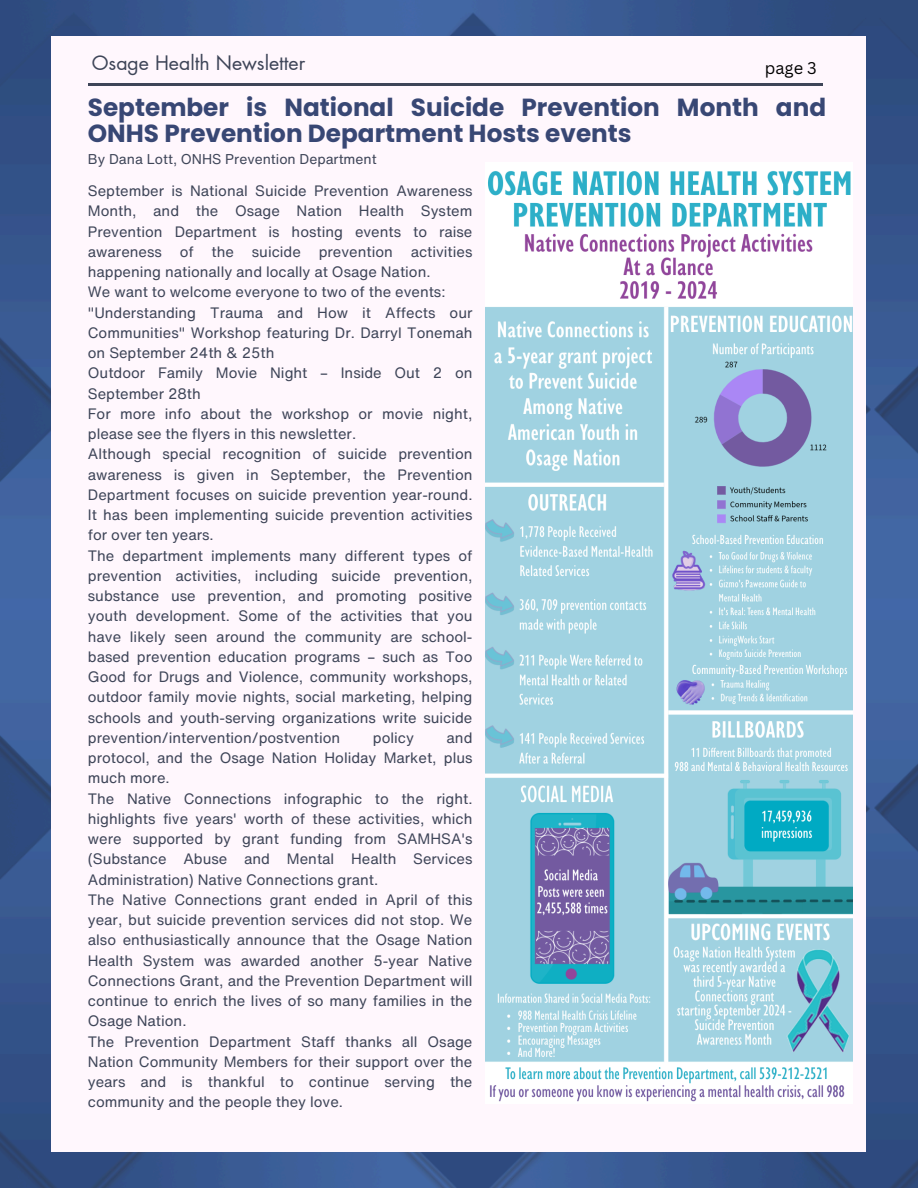
<style>
.page{position:relative;width:918px;height:1188px;background:#fff}
.page>*{position:absolute;margin:0;border:0;box-sizing:border-box;transform-origin:0 0}
.t1{font:700 24.75px/25.8px "Poppins";color:#384774}
.t2{font:19.5px "Futura LT Pro";color:#3e4558}
.t3{font:16.5px "Canva Sans";color:#000}
.t4{font:14.7px/20.2px "Helvetica Now Text";color:#3e4558;text-align:justify}
.t5{font:13.8px "Helvetica Now Text";color:#3e4558}
</style>
<div class="page">
<img style="left:0;top:0;width:918px;height:1188px">
<div style="left:52px;top:36px;width:814px;height:1116px;background:#fff7fd"></div>
<hr style="left:88px;top:83px;width:734px;height:3px;background:#3e4558">
<img style="left:486px;top:171px;width:366px;height:931px">
<h2 class="t2" style="left:92px;top:54px;width:215px">Osage Health Newsletter</h2>
<p class="t3" style="left:765px;top:56px;width:53px">page 3</p>
<h1 class="t1" style="left:88px;top:94px;width:740px">September is National Suicide Prevention Month and<br>ONHS Prevention Department Hosts events</h1>
<p class="t4" style="left:88px;top:181px;width:386px">September is National Suicide Prevention Awareness Month, and the Osage Nation Health System Prevention Department is hosting events to raise awareness of the suicide prevention activities happening nationally and locally at Osage Nation.</p>
<p class="t4" style="left:88px;top:282px;width:359px">We want to welcome everyone to two of the events:</p>
<p class="t4" style="left:88px;top:302px;width:386px">"Understanding Trauma and How it Affects our Communities" Workshop featuring Dr. Darryl Tonemah on September 24th &amp; 25th</p>
<p class="t4" style="left:88px;top:363px;width:386px">Outdoor Family Movie Night – Inside Out 2 on<br>September 28th</p>
<p class="t4" style="left:88px;top:403px;width:386px">For more info about the workshop or movie night, please see the flyers in this newsletter.</p>
<p class="t4" style="left:88px;top:444px;width:386px">Although special recognition of suicide prevention awareness is given in September, the Prevention Department focuses on suicide prevention year-round.<br>It has been implementing suicide prevention activities for over ten years.</p>
<p class="t4" style="left:88px;top:545px;width:386px">The department implements many different types of prevention activities, including suicide prevention, substance use prevention, and promoting positive youth development. Some of the activities that you have likely seen around the community are school&shy;based prevention education programs – such as Too Good for Drugs and Violence, community workshops, outdoor family movie nights, social marketing, helping schools and youth-serving organizations write suicide prevention/intervention/postvention</p>
<p class="t5" style="left:88px;top:149px;width:290px">By Dana Lott, ONHS Prevention Department</p>
<p class="t4" style="left:88px;top:727px;width:386px;text-indent:359px">and protocol, and the Osage Nation Holiday Market, plus much more.</p>
<p class="t4" style="left:88px;top:788px;width:386px">The Native Connections infographic to the right. highlights five years' worth of these activities, which were supported by grant funding from SAMHSA's (Substance Abuse and Mental Health Services Administration) Native Connections grant.</p>
<p class="t4" style="left:88px;top:889px;width:386px">The Native Connections grant ended in April of this year, but suicide prevention services did not stop. We also enthusiastically announce that the Osage Nation Health System was awarded another 5-year Native Connections Grant, and the Prevention Department will continue to enrich the lives of so many families in the Osage Nation.</p>
<p class="t4" style="left:88px;top:1031px;width:386px">The Prevention Department Staff thanks all Osage Nation Community Members for their support over the years and is thankful to continue serving the community and the people they love.</p>
<p class="t4" style="left:373px;top:727px;width:43px">policy</p>
</div>
